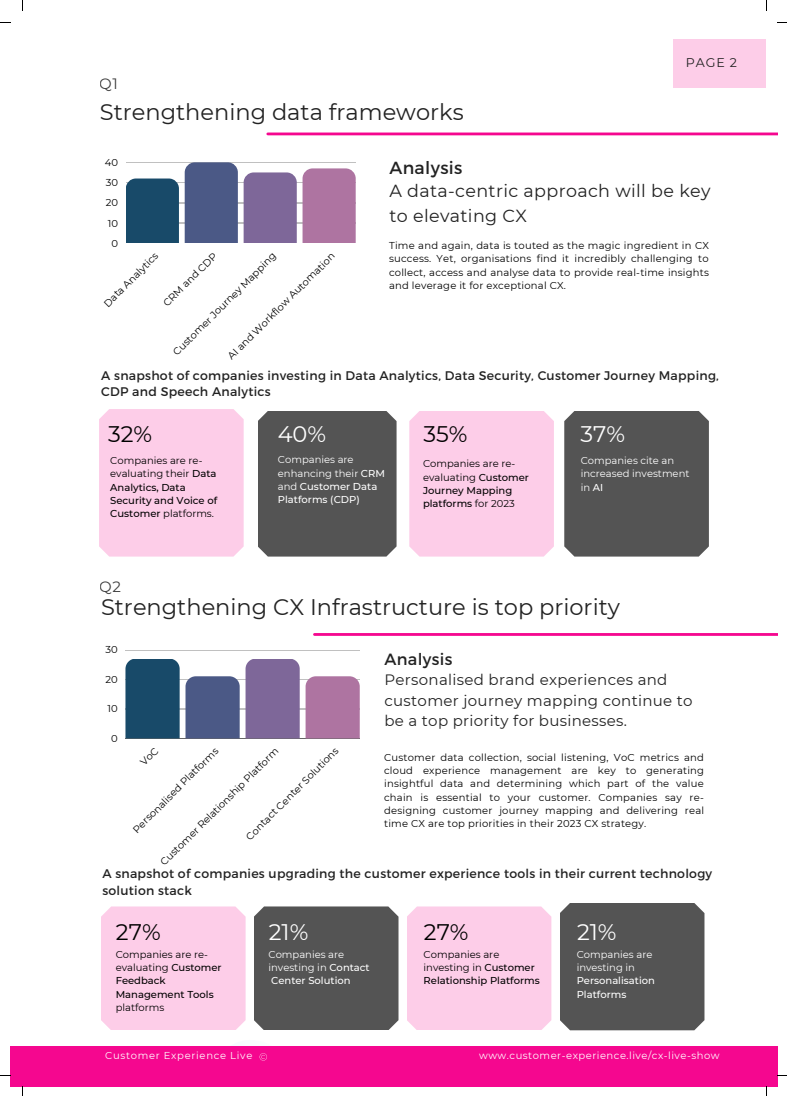
<style>
.page{position:relative;width:787px;height:1096px;background:#fff}
.page>*{position:absolute;margin:0;border:0;box-sizing:border-box;transform-origin:0 0}
.t1{font:22.5px "Montserrat";color:#222}
.t2{font:22.5px "Montserrat";color:#fff}
.t3{font:22.5px "Montserrat";color:#000}
.t4{font:17.5px/24.4px "Montserrat";letter-spacing:.02em;color:#222}
.t5{font:16.25px "Montserrat";letter-spacing:.02em;color:#222}
.t6{font:15px/20.6px "Montserrat";letter-spacing:.02em;color:#222}
.t7{font:15px "Montserrat";color:#000}
.t8{font:12.62px "Montserrat";color:#222}
.t9{font:12.5px/16.9px "Montserrat";letter-spacing:.02em;color:#222}
.t10{font:10px/13.4px "Montserrat";letter-spacing:.02em;color:#000;text-align:justify}
.t11{font:10px/13.4px "Montserrat";color:#fff}
.t12{font:500 10px/13.4px "Montserrat";color:#000}
.t13{font:10px/13.4px "Montserrat";color:#000}
.t14{font:500 10px/13.4px "Montserrat";color:#fff}
.t15{font:10px "Montserrat";letter-spacing:.05em;color:#fff}
.t16{font:10px "Montserrat";letter-spacing:.07em;color:#fff}
.s1{font-weight:400}
.s2{font-weight:500}
</style>
<div class="page">
<hr style="left:268px;top:132px;width:509px;height:3px;background:#f5078f">
<div style="left:99px;top:409px;width:145px;height:147px;background:#fdcde8"></div>
<div style="left:564px;top:411px;width:145px;height:145px;background:#545454"></div>
<hr style="left:126px;top:162px;width:230px;height:1px;background:#000">
<hr style="left:126px;top:182px;width:230px;height:1px;background:#000">
<hr style="left:126px;top:203px;width:230px;height:1px;background:#000">
<hr style="left:126px;top:223px;width:230px;height:1px;background:#000">
<hr style="left:126px;top:243px;width:230px;height:1px;background:#000">
<div style="left:126px;top:178px;width:53px;height:65px;background:#184a69"></div>
<div style="left:185px;top:162px;width:53px;height:81px;background:#4b5986"></div>
<svg style="left:244px;top:168px;width:112px;height:75px;background:#9f7aa5"></svg>
<div style="left:258px;top:411px;width:139px;height:145px;background:#545454"></div>
<div style="left:673px;top:39px;width:93px;height:48px;background:#fdcde8"></div>
<div style="left:409px;top:411px;width:145px;height:145px;background:#fdcde8"></div>
<div style="left:10px;top:1046px;width:767px;height:40px;background:#f5078f"></div>
<svg style="left:260px;top:1053px;width:7px;height:7px"></svg>
<div style="left:101px;top:906px;width:145px;height:124px;background:#fdcde8"></div>
<div style="left:254px;top:906px;width:144px;height:124px;background:#545454"></div>
<div style="left:407px;top:906px;width:144px;height:124px;background:#fdcde8"></div>
<div style="left:560px;top:903px;width:144px;height:127px;background:#545454"></div>
<hr style="left:125px;top:649px;width:235px;height:1px;background:#000">
<hr style="left:125px;top:679px;width:235px;height:1px;background:#000">
<hr style="left:125px;top:708px;width:235px;height:1px;background:#000">
<hr style="left:125px;top:738px;width:235px;height:1px;background:#000">
<svg style="left:125px;top:659px;width:115px;height:79px"></svg>
<div style="left:246px;top:659px;width:54px;height:79px;background:#7e6799"></div>
<div style="left:306px;top:676px;width:54px;height:62px;background:#ae74a1"></div>
<hr style="left:314px;top:633px;width:463px;height:2px;background:#f5078f">
<h3 class="t7" style="left:100px;top:75px;width:20px">Q1</h3>
<p class="t1" style="left:100px;top:98px;width:365px">Strengthening data frameworks</p>
<p class="t8" style="left:686px;top:54px;width:53px">PAGE 2</p>
<p class="t10" style="left:105px;top:156px;width:15px">40</p>
<p class="t10" style="left:106px;top:176px;width:14px">30</p>
<p class="t10" style="left:106px;top:196px;width:14px">20</p>
<p class="t10" style="left:108px;top:216px;width:12px">10</p>
<p class="t10" style="left:112px;top:236px;width:8px">0</p>
<p class="t10" style="left:101px;top:300px;width:73px;rotate:-45deg">Data Analytics</p>
<p class="t10" style="left:160px;top:300px;width:73px;rotate:-45deg">CRM and CDP</p>
<p class="t10" style="left:225px;top:353px;width:148px;rotate:-45deg">AI and Workflow Automation</p>
<p class="t10" style="left:170px;top:349px;width:142px;rotate:-45deg">Customer Journey Mapping</p>
<p class="t4" style="left:389px;top:154px;width:75px">Analysis</p>
<p class="t4" style="left:389px;top:179px;width:323px">A data-centric approach will be key to elevating CX</p>
<p class="t10" style="left:389px;top:239px;width:321px">Time and again, data is touted as the magic ingredient in CX success. Yet, organisations find it incredibly challenging to collect, access and analyse data to provide real-time insights and leverage it for exceptional CX.</p>
<p class="t9" style="left:101px;top:366px;width:619px">A snapshot of companies investing in Data Analytics, Data Security, Customer Journey Mapping,<br>CDP and Speech Analytics</p>
<p class="t2" style="left:278px;top:420px;width:50px">40%</p>
<p class="t12" style="left:110px;top:453px;width:109px"><span class="s1">Companies are re&shy;evaluating their</span> Data<br>Analytics, Data<br>Security and Voice of<br>Customer <span class="s1">platforms.</span></p>
<p class="t11" style="left:278px;top:453px;width:109px">Companies are enhancing their <span class="s2">CRM </span>and <span class="s2">Customer Data<br>Platforms (CDP)</span></p>
<p class="t11" style="left:581px;top:453px;width:110px">Companies cite an increased investment in <span class="s2">AI</span></p>
<p class="t3" style="left:108px;top:420px;width:46px">32%</p>
<p class="t3" style="left:423px;top:420px;width:46px">35%</p>
<p class="t13" style="left:423px;top:457px;width:108px">Companies are re&shy;evaluating <span class="s2">Customer<br>Journey Mapping platforms</span> for 2023</p>
<p class="t2" style="left:580px;top:420px;width:46px">37%</p>
<h3 class="t7" style="left:100px;top:578px;width:23px">Q2</h3>
<p class="t1" style="left:101px;top:593px;width:520px">Strengthening CX Infrastructure is top priority</p>
<p class="t10" style="left:106px;top:643px;width:14px">30</p>
<p class="t10" style="left:106px;top:672px;width:14px">20</p>
<p class="t10" style="left:108px;top:702px;width:12px">10</p>
<p class="t10" style="left:111px;top:731px;width:8px">0</p>
<p class="t5" style="left:384px;top:648px;width:69px">Analysis</p>
<p class="t6" style="left:384px;top:669px;width:310px">Personalised brand experiences and customer journey mapping continue to be a top priority for businesses.</p>
<p class="t10" style="left:384px;top:750px;width:321px">Customer data collection, social listening, VoC metrics and cloud experience management are key to generating insightful data and determining which part of the value chain is essential to your customer. Companies say re&shy;designing customer journey mapping and delivering real time CX are top priorities in their 2023 CX strategy.</p>
<p class="t9" style="left:102px;top:864px;width:611px">A snapshot of companies upgrading the customer experience tools in their current technology solution stack</p>
<p class="t10" style="left:243px;top:833px;width:127px;rotate:-45deg">Contact Center Solutions</p>
<p class="t10" style="left:130px;top:826px;width:117px;rotate:-45deg">Personalised Platforms</p>
<p class="t10" style="left:157px;top:859px;width:163px;rotate:-45deg">Customer Relationship Platform</p>
<p class="t3" style="left:116px;top:917px;width:46px">27%</p>
<p class="t2" style="left:269px;top:917px;width:41px">21%</p>
<p class="t3" style="left:424px;top:917px;width:46px">27%</p>
<p class="t2" style="left:577px;top:917px;width:41px">21%</p>
<p class="t13" style="left:116px;top:947px;width:108px">Companies are re&shy;evaluating <span class="s2">Customer<br>Feedback<br>Management Tools </span>platforms</p>
<p class="t11" style="left:268px;top:947px;width:103px">Companies are investing in <span class="s2">Contact<br>Center Solution</span></p>
<p class="t14" style="left:577px;top:947px;width:80px"><span class="s1">Companies are investing in<br></span>Personalisation<br>Platforms</p>
<p class="t12" style="left:424px;top:947px;width:118px"><span class="s1">Companies are investing in</span> Customer<br>Relationship Platforms</p>
<p class="t16" style="left:105px;top:1049px;width:149px">Customer Experience Live</p>
<p class="t15" style="left:479px;top:1049px;width:242px">www.customer-experience.live/cx-live-show</p>
</div>
